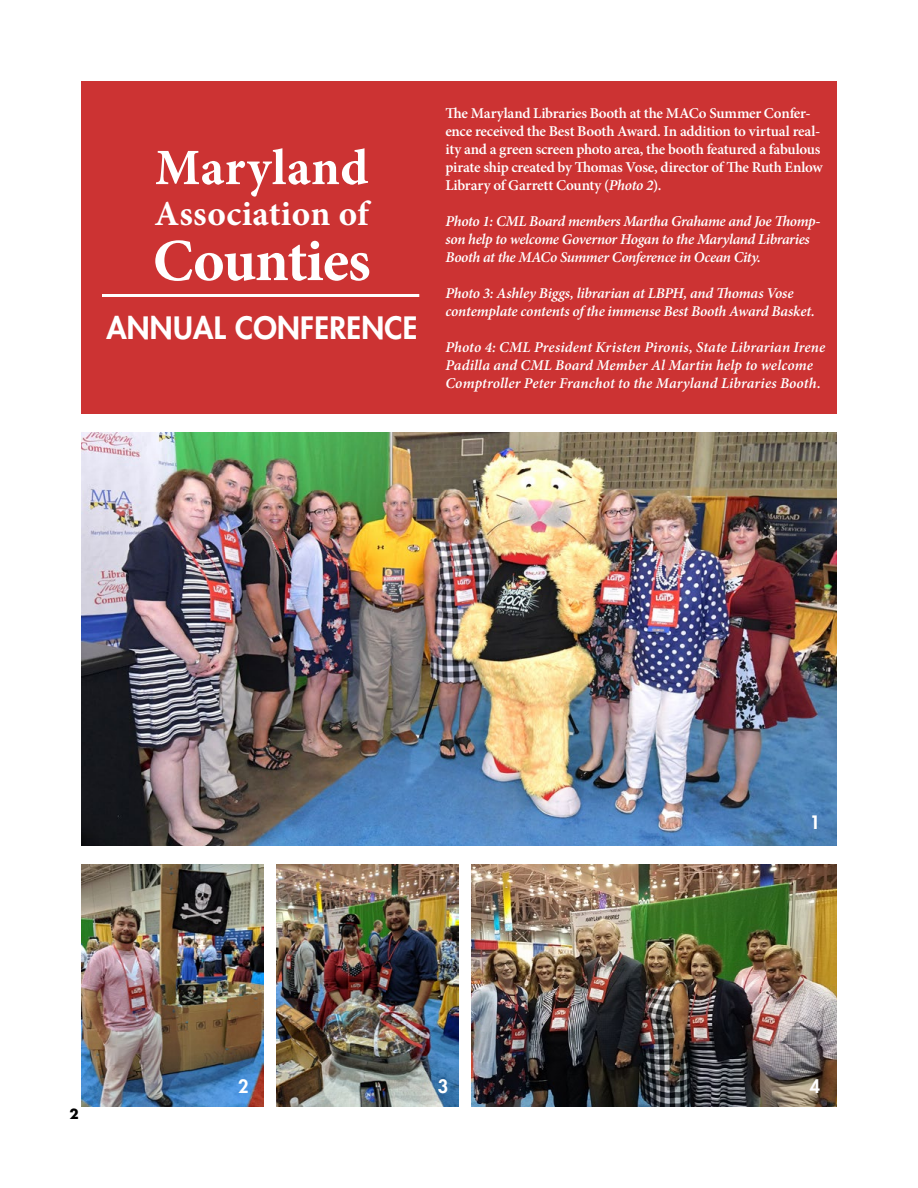
<style>
.page{position:relative;width:918px;height:1188px;background:#fff}
.page>*{position:absolute;margin:0;border:0;box-sizing:border-box;transform-origin:0 0}
.t1{font:700 59.85px "Minion Pro";letter-spacing:-.02em;color:#fff}
.t2{font:700 51px "Minion Pro";letter-spacing:.01em;color:#fff}
.t3{font:700 35.25px "Minion Pro";letter-spacing:.01em;color:#fff}
.t4{font:800 30px "Futura Std";letter-spacing:.01em;color:#fff}
.t5{font:800 18px "Futura Std";color:#fff}
.t6{font:italic 600 15px/18px "Minion Pro";letter-spacing:-.01em;color:#fff}
.t7{font:600 15px/18px "Minion Pro";letter-spacing:-.015em;color:#fff}
.t8{font:700 13.5px "Futura Std";color:#000}
.s1{font-style:italic}
</style>
<div class="page">
<div style="left:81px;top:81px;width:756px;height:333px;background:#c33"></div>
<hr style="left:102px;top:294px;width:317px;height:3px;background:#fff">
<img style="left:472px;top:864px;width:365px;height:243px">
<img style="left:81px;top:432px;width:756px;height:414px">
<img style="left:81px;top:864px;width:182px;height:243px">
<img style="left:277px;top:864px;width:182px;height:243px">
<h2 class="t2" style="left:155px;top:132px;width:215px">Maryland</h2>
<h3 class="t3" style="left:155px;top:188px;width:216px">Association of</h3>
<h1 class="t1" style="left:153px;top:219px;width:219px">Counties</h1>
<h3 class="t4" style="left:106px;top:309px;width:313px">ANNUAL CONFERENCE</h3>
<p class="t7" style="left:446px;top:104px;width:379px">The Maryland Libraries Booth at the MACo Summer Confer&shy;ence received the Best Booth Award. In addition to virtual real&shy;ity and a green screen photo area, the booth featured a fabulous pirate ship created by Thomas Vose, director of The Ruth Enlow Library of Garrett County (<span class="s1">Photo 2</span>).</p>
<p class="t6" style="left:446px;top:212px;width:377px">Photo 1: CML Board members Martha Grahame and Joe Thomp&shy;son help to welcome Governor Hogan to the Maryland Libraries<br>Booth at the MACo Summer Conference in Ocean City.</p>
<p class="t6" style="left:446px;top:284px;width:371px">Photo 3: Ashley Biggs, librarian at LBPH, and Thomas Vose contemplate contents of the immense Best Booth Award Basket.</p>
<p class="t6" style="left:446px;top:338px;width:381px">Photo 4: CML President Kristen Pironis, State Librarian Irene<br>Padilla and CML Board Member Al Martin help to welcome<br>Comptroller Peter Franchot to the Maryland Libraries Booth.</p>
<p class="t8" style="left:70px;top:1105px;width:11px">2</p>
<p class="t5" style="left:810px;top:811px;width:12px">1</p>
<p class="t5" style="left:238px;top:1075px;width:12px">2</p>
<p class="t5" style="left:438px;top:1075px;width:12px">3</p>
<p class="t5" style="left:810px;top:1075px;width:12px">4</p>
</div>
